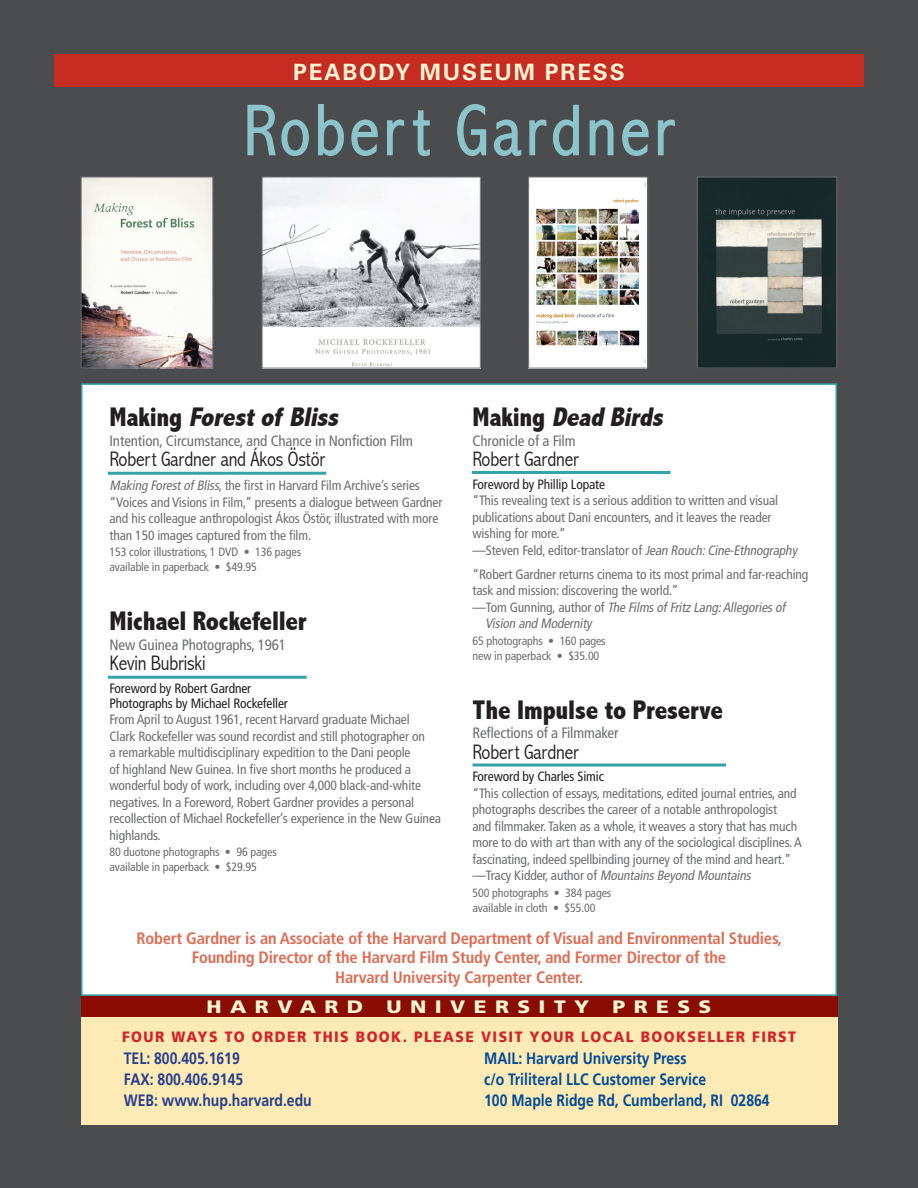
<style>
.page{position:relative;width:918px;height:1188px;background:#4b4c4d}
.page>*{position:absolute;margin:0;border:0;box-sizing:border-box;transform-origin:0 0}
.t1{font:300 condensed 72px "Abadi";letter-spacing:.06em;color:#8cc4cb}
.t2{font:800 condensed 27px "Abadi";letter-spacing:-.01em;color:#231f20}
.t3{font:italic 800 condensed 27px "Abadi";color:#231f20}
.t4{font:700 22.5px "Univers";letter-spacing:.08em;color:#f3f4d3}
.t5{font:300 condensed 21px "Abadi";letter-spacing:-.01em;color:#231f20}
.t6{font:900 18px "Frutiger";letter-spacing:.4em;color:#f3f4d3;scale:1.17 1}
.t7{font:700 condensed 16.5px/19.5px "Frutiger";letter-spacing:-.01em;color:#dd6c53;text-align:center}
.t8{font:700 16.5px/21px "Frutiger";color:#014c97;scale:.85 1}
.t9{font:700 16.5px/21px "Frutiger";color:#253f8e;scale:.85 1}
.t10{font:condensed 15px "Frutiger";letter-spacing:-.01em;color:#6c6d70}
.t11{font:900 15px "Frutiger";letter-spacing:.1em;color:#d1232a;scale:.93 1}
.t12{font:condensed 13.5px/16.5px "Frutiger";letter-spacing:-.01em;color:#6c6d70}
.t13{font:condensed 13.5px/15px "Frutiger";letter-spacing:-.01em;color:#231f20}
.t14{font:italic condensed 13.5px "Frutiger";color:#6c6d70}
.t15{font:condensed 12px/15px "Frutiger";letter-spacing:-.01em;color:#6c6d70}
.s1{font-style:normal}
.s2{font-style:italic}
</style>
<div class="page">
<div style="left:82px;top:384px;width:754px;height:611px;background:#fff"></div>
<svg style="left:247px;top:104px;width:62px;height:52px"></svg>
<svg style="left:318px;top:104px;width:26px;height:52px"></svg>
<svg style="left:351px;top:119px;width:27px;height:37px"></svg>
<svg style="left:387px;top:119px;width:18px;height:37px"></svg>
<svg style="left:413px;top:110px;width:17px;height:46px"></svg>
<svg style="left:457px;top:104px;width:30px;height:52px"></svg>
<svg style="left:493px;top:119px;width:29px;height:37px"></svg>
<svg style="left:529px;top:104px;width:50px;height:52px"></svg>
<svg style="left:589px;top:119px;width:25px;height:37px"></svg>
<svg style="left:622px;top:119px;width:27px;height:37px"></svg>
<svg style="left:657px;top:119px;width:18px;height:37px"></svg>
<div style="left:81px;top:996px;width:756px;height:22px;background:#8b0d02"></div>
<div style="left:81px;top:1018px;width:756px;height:107px;background:#feeab4"></div>
<img style="left:83px;top:179px;width:128px;height:187px">
<div style="left:81px;top:177px;width:132px;height:191px;border:1px solid #6b6d72"></div>
<img style="left:264px;top:179px;width:214px;height:187px">
<img style="left:530px;top:179px;width:116px;height:187px">
<div style="left:528px;top:177px;width:120px;height:191px;border:1px solid #6b6d72"></div>
<img style="left:699px;top:179px;width:136px;height:187px">
<div style="left:697px;top:177px;width:140px;height:191px;border:1px solid #6b6d72"></div>
<div style="left:54px;top:54px;width:810px;height:32px;background:#c72c22"></div>
<hr style="left:108px;top:472px;width:218px;height:3px;background:#35a3aa">
<hr style="left:108px;top:676px;width:199px;height:3px;background:#35a3aa">
<hr style="left:472px;top:471px;width:198px;height:3px;background:#35a3aa">
<hr style="left:472px;top:764px;width:254px;height:2px;background:#35a3aa">
<h3 class="t4" style="left:293px;top:59px;width:333px">PEABODY MUSEUM PRESS</h3>
<h1 class="t1" style="left:243px;top:89px;width:432px">Robert Gardner</h1>
<h2 class="t3" style="left:110px;top:401px;width:236px"><span class="s1">M a k i n g</span> Forestof Bliss</h2>
<p class="t10" style="left:110px;top:432px;width:305px">Intention, Circumstance, and Chance in Nonfiction Film</p>
<h3 class="t5" style="left:110px;top:447px;width:217px">Robert Gardner and Ákos Östör</h3>
<p class="t12" style="left:110px;top:477px;width:334px"><span class="s2">Making ForestofBliss</span>, the first in Harvard Film Archive’s series “Voices and Visions in Film,” presents a dialogue between Gardner and his colleague anthropologist Ákos Östör, illustrated with more than 150 images captured from the film.</p>
<p class="t15" style="left:110px;top:545px;width:193px">153 color illustrations, 1 DVD • 136 pages available in paperback • $49.95</p>
<h2 class="t2" style="left:110px;top:605px;width:199px">Michael Rockefeller</h2>
<p class="t10" style="left:110px;top:636px;width:178px">New Guinea Photographs, 1961</p>
<h3 class="t5" style="left:110px;top:651px;width:98px">Kevin Bubriski</h3>
<p class="t13" style="left:110px;top:681px;width:180px">Foreword by Robert Gardner<br>Photographs by Michael Rockefeller</p>
<p class="t12" style="left:110px;top:711px;width:333px">From April to August 1961, recent Harvard graduate Michael<br>Clark Rockefeller was sound recordist and still photographer on<br>a remarkable multidisciplinary expedition to the Dani people<br>of highland New Guinea. In five short months he produced a wonderful body of work, including over 4,000 black-and-white negatives. In a Foreword, Robert Gardner provides a personal recollection of Michael Rockefeller’s experience in the New Guinea highlands.</p>
<p class="t15" style="left:110px;top:845px;width:169px">80 duotone photographs • 96 pages available in paperback • $29.95</p>
<h2 class="t3" style="left:472px;top:401px;width:197px"><span class="s1">M a k i n g</span> Dead Birds</h2>
<p class="t10" style="left:472px;top:432px;width:105px">Chronicle of a Film</p>
<h3 class="t5" style="left:472px;top:447px;width:108px">Robert Gardner</h3>
<p class="t13" style="left:472px;top:477px;width:134px">Foreword by Phillip Lopate</p>
<p class="t12" style="left:472px;top:492px;width:326px">“This revealing text is a serious addition to written and visual publications about Dani encounters, and it leaves the reader wishing for more.”<br>—Steven Feld, editor-translator of <span class="s2">Jean Rouch:Cine-Ethnography</span></p>
<p class="t12" style="left:472px;top:566px;width:337px">“Robert Gardner returns cinema to its most primal and far-reaching</p>
<p class="t12" style="left:472px;top:582px;width:207px">task and mission: discovering the world.”</p>
<p class="t14" style="left:472px;top:599px;width:317px"><span class="s1">—To m G u n n i n g , a u t h o r o f</span> The FilmsofFritzLang:Allegoriesof</p>
<p class="t14" style="left:485px;top:616px;width:108px">Vision and Modernity</p>
<p class="t15" style="left:472px;top:633px;width:135px">65 photographs • 160 pages new in paperback • $35.00</p>
<h2 class="t2" style="left:472px;top:694px;width:252px">The Impulse to Preserve</h2>
<p class="t10" style="left:472px;top:724px;width:148px">Reflections of a Filmmaker</p>
<h3 class="t5" style="left:472px;top:740px;width:108px">Robert Gardner</h3>
<p class="t13" style="left:472px;top:769px;width:133px">Foreword by Charles Simic</p>
<p class="t12" style="left:472px;top:785px;width:331px">“This collection of essays, meditations, edited journal entries, and photographs describes the career of a notable anthropologist<br>and filmmaker. Taken as a whole, it weaves a story that has much more to do with art than with any of the sociological disciplines. A fascinating, indeed spellbinding journey of the mind and heart.” —Tr a cy K i d d e r, a u t h o r o f <span class="s2">MountainsBeyond Mountains</span></p>
<p class="t15" style="left:472px;top:885px;width:140px">500 photographs • 384 pages available in cloth • $55.00</p>
<p class="t7" style="left:136px;top:928px;width:647px">Robert Gardner is an Associate of the Harvard Department of Visual and Environmental Studies,<br>Founding Director of the Harvard Film Study Center, and Former Director of the<br>Harvard University Carpenter Center.</p>
<h3 class="t6" style="left:207px;top:996px;width:135px">HARVARD</h3>
<h3 class="t6" style="left:386px;top:996px;width:175px">UNIVERSITY</h3>
<h3 class="t6" style="left:613px;top:996px;width:86px">PRESS</h3>
<p class="t9" style="left:124px;top:1048px;width:223px">TEL: 800.405.1619<br>FAX: 800.406.9145<br>WEB: www.hup.harvard.edu</p>
<p class="t8" style="left:484px;top:1048px;width:337px">MAIL: Harvard University Press<br>c/o Triliteral LLC Customer Service<br>100 Maple Ridge Rd, Cumberland, RI 02864</p>
<p class="t11" style="left:122px;top:1028px;width:726px">FOUR WAYS TO ORDER THIS BOOK. PLEASE VISIT YOUR LOCAL BOOKSELLER FIRST</p>
</div>
